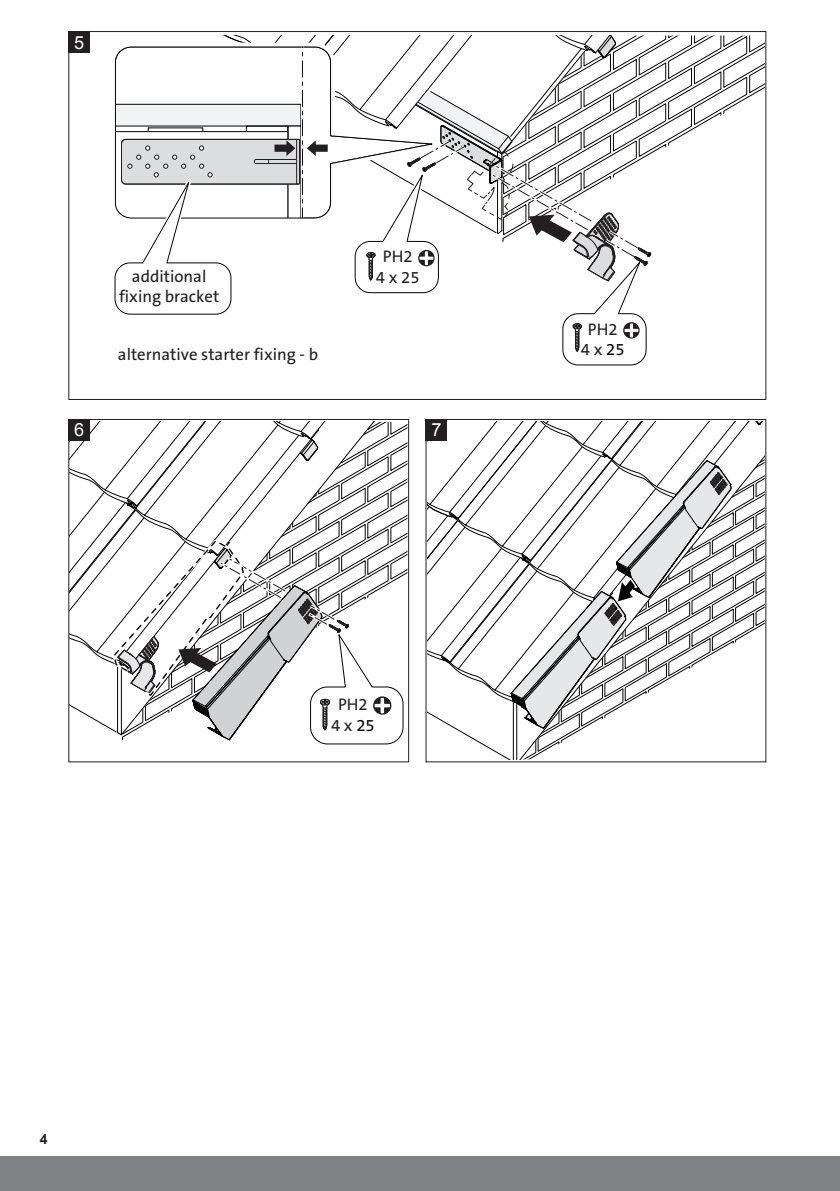
<style>
.page{position:relative;width:840px;height:1191px;background:#fff}
.page>*{position:absolute;margin:0;border:0;box-sizing:border-box;transform-origin:0 0}
.t1{font:18.2px "Arial";color:#fff}
.t2{font:16.8px/20.2px "The Sans B5 Plain";color:#201d1e;text-align:center}
.t3{font:700 14px "Arial";color:#231f20}
.s1{color:#040503}
</style>
<div class="page">
<div style="left:0;top:1156px;width:839px;height:35px;background:#808285"></div>
<svg style="left:70px;top:422px;width:337px;height:323px"></svg>
<div style="left:68px;top:419px;width:341px;height:343px;border:1px solid #231f20"></div>
<svg style="left:427px;top:422px;width:336px;height:337px"></svg>
<div style="left:68px;top:419px;width:22px;height:21px;background:#231f20"></div>
<div style="left:425px;top:419px;width:22px;height:21px;background:#231f20"></div>
<svg style="left:114px;top:36px;width:649px;height:330px"></svg>
<div style="left:68px;top:31px;width:22px;height:22px;background:#231f20"></div>
<p class="t1" style="left:74px;top:30px;width:12px">5</p>
<p class="t2" style="left:383px;top:247px;width:31px">PH2</p>
<p class="t2" style="left:132px;top:266px;width:76px">additional</p>
<p class="t2" style="left:376px;top:267px;width:45px">4 x 25</p>
<p class="t2" style="left:119px;top:287px;width:102px">fixing bracket</p>
<p class="t2" style="left:118px;top:344px;width:202px">alternative starter fixing - b</p>
<p class="t1" style="left:74px;top:418px;width:12px">6</p>
<p class="t1" style="left:431px;top:418px;width:12px">7</p>
<p class="t2" style="left:331px;top:695px;width:45px">PH2<br>4 x <span class="s1">25</span></p>
<p class="t2" style="left:580px;top:319px;width:45px">PH2<br>4 x <span class="s1">25</span></p>
<p class="t3" style="left:40px;top:1130px;width:9px">4</p>
</div>
